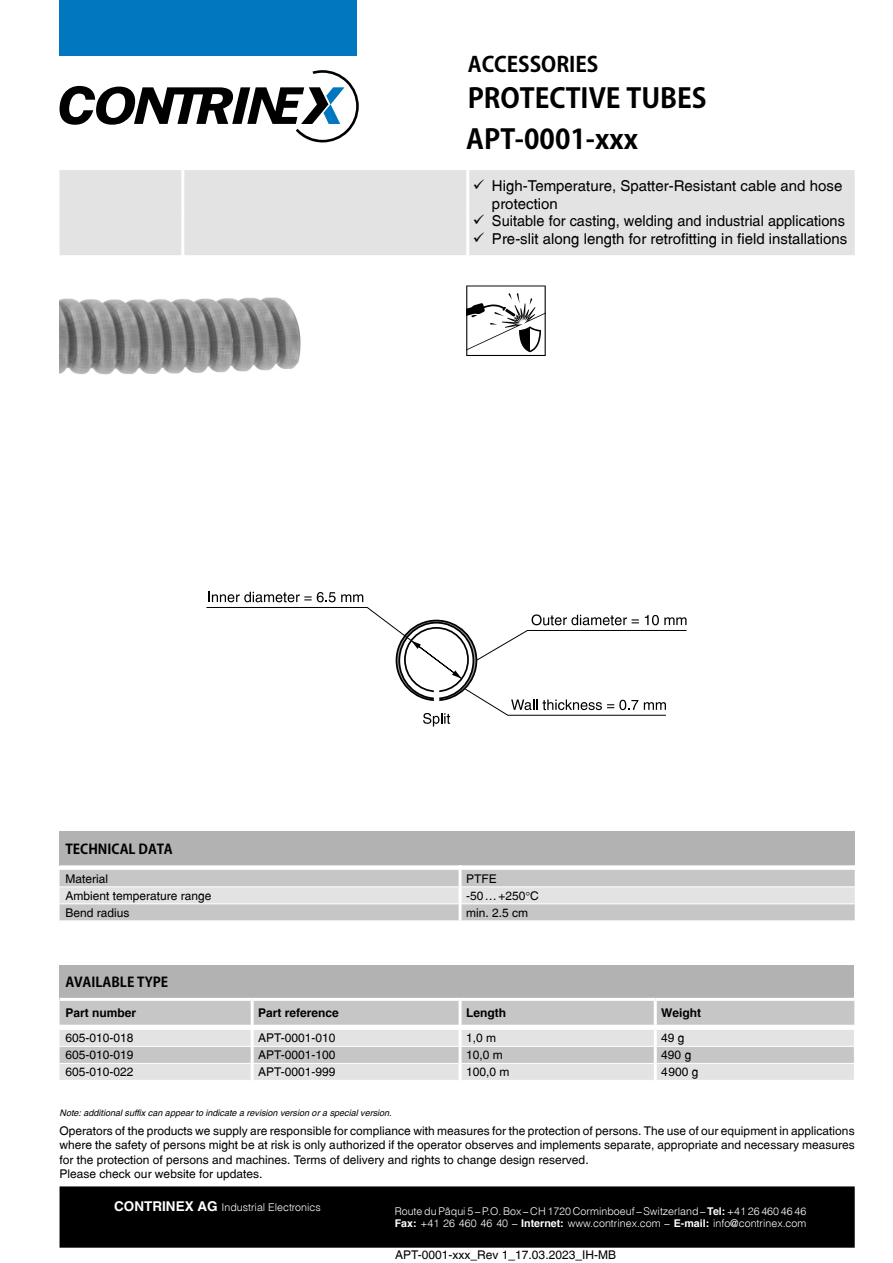
<style>
.page{position:relative;width:893px;height:1263px;background:#fff}
.page>*{position:absolute;margin:0;border:0;box-sizing:border-box;transform-origin:0 0}
.t1{font:700 27px "Koz Go Pro";color:#000}
.t2{font:700 21px "Koz Go Pro";color:#000}
.t3{font:15px/17.7px "Switzerland Plain";color:#000}
.t4{font:700 13.5px "Koz Go Pro";color:#000}
.t5{font:12px/14.2px "Switzerland Plain";color:#000}
.t6{font:700 12px "Switzerland";color:#000}
.t7{font:10.65px/12.8px "Switzerland Light Plain";color:#fff}
.t8{font:italic 9px "Switzerland";color:#000}
.s1{font-family:"Switzerland";font-weight:700;font-size:13.5px}
.s2{font-family:"Switzerland";font-weight:700}
</style>
<div class="page">
<div style="left:60px;top:0;width:297px;height:55px;background:#0077be"></div>
<svg style="left:60px;top:70px;width:299px;height:72px"></svg>
<div style="left:60px;top:1187px;width:794px;height:60px;background:#000"></div>
<div style="left:60px;top:1186px;width:795px;height:62px;border:2px solid #000"></div>
<div style="left:60px;top:170px;width:795px;height:85px;background:#e3e3e3"></div>
<hr style="left:181px;top:170px;width:3px;height:43px;background:#fff">
<hr style="left:466px;top:170px;width:3px;height:43px;background:#fff">
<hr style="left:181px;top:213px;width:3px;height:42px;background:#fff">
<hr style="left:466px;top:213px;width:3px;height:42px;background:#fff">
<div style="left:60px;top:965px;width:794px;height:34px;background:#b3b2b2"></div>
<div style="left:60px;top:1001px;width:794px;height:24px;background:#c6c6c6"></div>
<hr style="left:60px;top:998px;width:192px;height:3px;background:#fff">
<hr style="left:252px;top:998px;width:208px;height:3px;background:#fff">
<hr style="left:460px;top:998px;width:195px;height:3px;background:#fff">
<hr style="left:655px;top:998px;width:199px;height:3px;background:#fff">
<hr style="left:251px;top:1001px;width:3px;height:24px;background:#fff">
<hr style="left:459px;top:1001px;width:3px;height:24px;background:#fff">
<hr style="left:654px;top:1001px;width:3px;height:24px;background:#fff">
<svg style="left:60px;top:1030px;width:794px;height:50px;background:#dbdbdb"></svg>
<svg style="left:466px;top:285px;width:80px;height:71px"></svg>
<div style="left:60px;top:831px;width:795px;height:34px;background:#b3b2b2"></div>
<svg style="left:206px;top:592px;width:480px;height:134px"></svg>
<img style="left:60px;top:297px;width:241px;height:78px">
<svg style="left:60px;top:865px;width:795px;height:56px;background:#d5d5d5"></svg>
<h2 class="t2" style="left:468px;top:51px;width:132px">ACCESSORIES</h2>
<h1 class="t1" style="left:468px;top:81px;width:240px">PROTECTIVE TUBES</h1>
<h1 class="t1" style="left:466px;top:122px;width:173px">APT-0001-xxx</h1>
<p class="t3" style="left:492px;top:177px;width:352px;text-indent:-19px">✓ High-Temperature, Spatter-Resistant cable and hose protection</p>
<p class="t3" style="left:473px;top:212px;width:374px">✓ Suitable for casting, welding and industrial applications</p>
<p class="t3" style="left:473px;top:230px;width:376px">✓ Pre-slit along length for retrofitting in field installations</p>
<p class="t4" style="left:66px;top:841px;width:109px">TECHNICAL DATA</p>
<p class="t5" style="left:66px;top:871px;width:44px">Material</p>
<p class="t5" style="left:466px;top:871px;width:32px">PTFE</p>
<p class="t5" style="left:66px;top:888px;width:148px">Ambient temperature range</p>
<p class="t5" style="left:466px;top:888px;width:74px">-50…+250 C</p>
<p class="t5" style="left:66px;top:905px;width:66px">Bend radius</p>
<p class="t5" style="left:466px;top:905px;width:63px">min. 2.5 cm</p>
<p class="t4" style="left:66px;top:973px;width:104px">AVAILABLE TYPE</p>
<p class="t6" style="left:66px;top:1006px;width:72px">Part number</p>
<p class="t6" style="left:258px;top:1006px;width:82px">Part reference</p>
<p class="t6" style="left:466px;top:1006px;width:41px">Length</p>
<p class="t6" style="left:661px;top:1006px;width:41px">Weight</p>
<p class="t5" style="left:66px;top:1031px;width:70px">605-010-018</p>
<p class="t5" style="left:258px;top:1031px;width:79px">APT-0001-010</p>
<p class="t5" style="left:466px;top:1031px;width:31px">1,0 m</p>
<p class="t5" style="left:661px;top:1031px;width:25px">49 g</p>
<p class="t5" style="left:66px;top:1048px;width:70px">605-010-019</p>
<p class="t5" style="left:258px;top:1048px;width:79px">APT-0001-100</p>
<p class="t5" style="left:466px;top:1048px;width:38px">10,0 m</p>
<p class="t5" style="left:661px;top:1048px;width:32px">490 g</p>
<p class="t5" style="left:66px;top:1065px;width:70px">605-010-022</p>
<p class="t5" style="left:258px;top:1065px;width:79px">APT-0001-999</p>
<p class="t5" style="left:466px;top:1065px;width:45px">100,0 m</p>
<p class="t5" style="left:661px;top:1065px;width:39px">4900 g</p>
<p class="t8" style="left:60px;top:1107px;width:334px">Note: additional suffix can appear to indicate a revision version or a special version.</p>
<p class="t5" style="left:60px;top:1124px;width:797px">Operators of the products we supply are responsible for compliance with measures for the protection of persons. The use of our equipment in applications where the safety of persons might be at risk is only authorized if the operator observes and implements separate, appropriate and necessary measures for the protection of persons and machines. Terms of delivery and rights to change design reserved.<br>Please check our website for updates.</p>
<p class="t7" style="left:114px;top:1200px;width:208px"><span class="s1">CONTRINEX AG</span> Industrial Electronics</p>
<p class="t7" style="left:395px;top:1204px;width:413px">Route du Pâqui 5 – P.O. Box – CH 1720 Corminboeuf – Switzerland – <span class="s2">Tel:</span> +41 26 460 46 46<br><span class="s2">Fax:</span> +41 26 460 46 40 – <span class="s2">Internet:</span> www.contrinex.com – <span class="s2">E-mail:</span> info@contrinex.com</p>
<p class="t5" style="left:395px;top:1247px;width:222px">APT-0001-xxx_Rev 1_17.03.2023_IH-MB</p>
</div>
